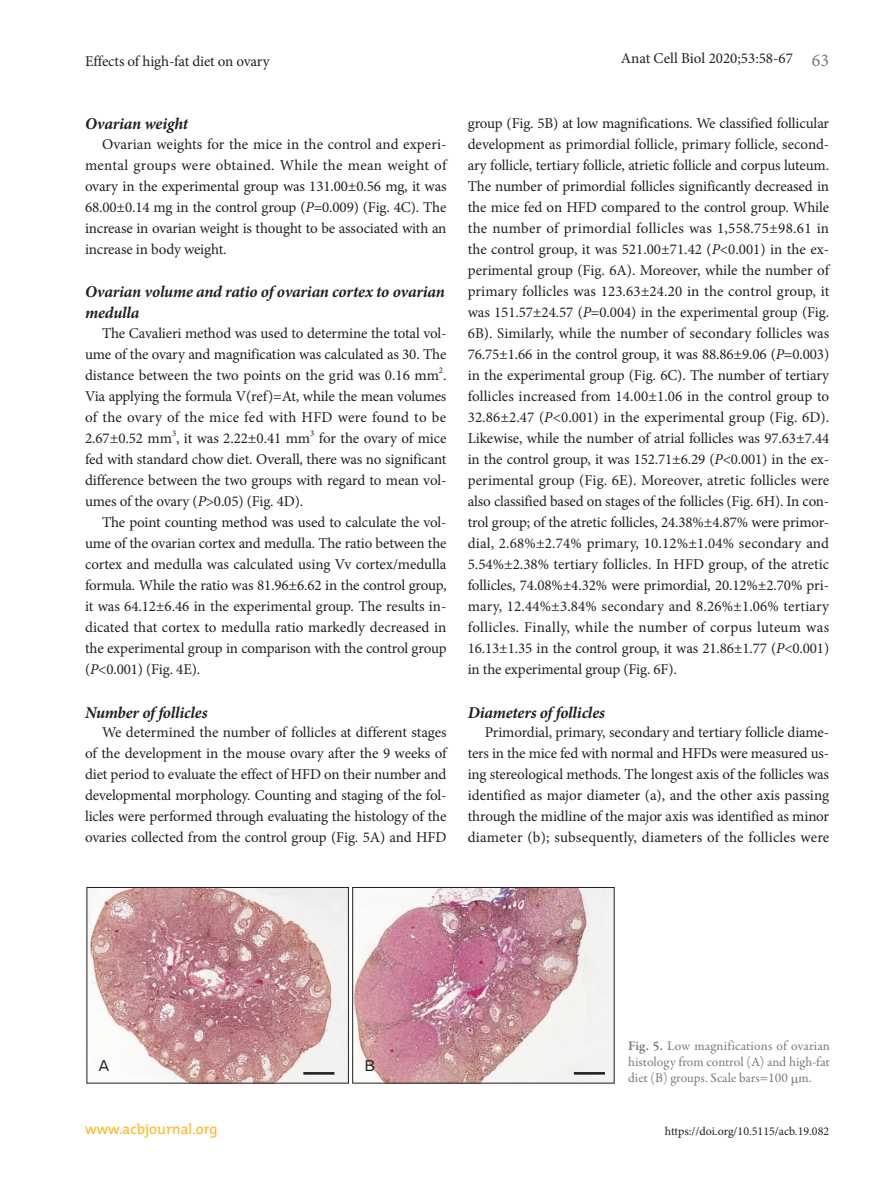
<style>
.page{position:relative;width:893px;height:1191px;background:#fff}
.page>*{position:absolute;margin:0;border:0;box-sizing:border-box;transform-origin:0 0}
._1__제목{font:italic 700 16.5px/21px "Minion Pro";letter-spacing:-.015em;color:#231f20}
.본문{font:15px/21px "Minion Pro";letter-spacing:-.005em;color:#231f20;text-align:justify}
.t1{font:15px "Gothic 720 BT Roman B";color:#231f20}
.t2{font:14.7px "The Mix";color:#fcb814}
.그림설명{font:13.5px/16.2px "Garamond Premr Pro";color:#76787b;text-align:justify}
.t3{font:12px "Minion Pro";color:#231f20}
.본문-2{font:8.7px "Minion Pro";color:#231f20}
.s1{font-style:italic}
.s2{font-size:18px;color:#76787b}
.s3{font-weight:600}
</style>
<div class="page">
<svg style="left:86px;top:887px;width:529px;height:196px"></svg>
<hr style="left:303px;top:1072px;width:31px;height:2px;background:#231f20">
<hr style="left:574px;top:1072px;width:31px;height:2px;background:#231f20">
<p class="본문" style="left:85px;top:50px;width:186px">Effects of high-fat diet on ovary</p>
<p class="_1__제목" style="left:85px;top:113px;width:104px">Ovarian weight</p>
<p class="본문" style="left:85px;top:134px;width:363px;text-indent:17px">Ovarian weights for the mice in the control and experi&shy;mental groups were obtained. While the mean weight of ovary in the experimental group was 131.00±0.56 mg, it was 68.00±0.14 mg in the control group (<span class="s1">P</span>=0.009) (Fig. 4C). The increase in ovarian weight is thought to be associated with an increase in body weight.</p>
<p class="_1__제목" style="left:85px;top:281px;width:361px">Ovarian volume and ratio of ovarian cortex to ovarian medulla</p>
<p class="본문" style="left:85px;top:323px;width:363px;text-indent:17px">The Cavalieri method was used to determine the total vol&shy;ume of the ovary and magnification was calculated as 30. The distance between the two points on the grid was 0.16 mm .</p>
<p class="본문-2" style="left:439px;top:364px;width:6px">2</p>
<p class="본문" style="left:85px;top:386px;width:363px">Via applying the formula V(ref)=At, while the mean volumes of the ovary of the mice fed with HFD were found to be 2.67±0.52 mm , it was 2.22±0.41 mm</p>
<p class="본문-2" style="left:172px;top:427px;width:6px">3</p>
<p class="본문-2" style="left:310px;top:427px;width:6px">3</p>
<p class="본문" style="left:85px;top:428px;width:363px;text-indent:234px">for the ovary of mice fed with standard chow diet. Overall, there was no significant difference between the two groups with regard to mean vol&shy;umes of the ovary (<span class="s1">P</span>&gt;0.05) (Fig. 4D).</p>
<p class="본문" style="left:85px;top:512px;width:363px;text-indent:17px">The point counting method was used to calculate the vol&shy;ume of the ovarian cortex and medulla. The ratio between the cortex and medulla was calculated using Vv cortex/medulla formula. While the ratio was 81.96±6.62 in the control group, it was 64.12±6.46 in the experimental group. The results in&shy;dicated that cortex to medulla ratio markedly decreased in the experimental group in comparison with the control group (<span class="s1">P</span>&lt;0.001) (Fig. 4E).</p>
<p class="_1__제목" style="left:85px;top:701px;width:124px">Number of follicles</p>
<p class="본문" style="left:85px;top:722px;width:363px;text-indent:17px">We determined the number of follicles at different stages of the development in the mouse ovary after the 9 weeks of diet period to evaluate the effect of HFD on their number and developmental morphology. Counting and staging of the fol&shy;licles were performed through evaluating the histology of the ovaries collected from the control group (Fig. 5A) and HFD</p>
<p class="본문" style="left:621px;top:48px;width:210px">Anat Cell Biol 2020;53:58-67 <span class="s2">63</span></p>
<p class="본문" style="left:468px;top:113px;width:363px">group (Fig. 5B) at low magnifications. We classified follicular development as primordial follicle, primary follicle, second&shy;ary follicle, tertiary follicle, atrietic follicle and corpus luteum.<br>The number of primordial follicles significantly decreased in the mice fed on HFD compared to the control group. While the number of primordial follicles was 1,558.75±98.61 in the control group, it was 521.00±71.42 (<span class="s1">P</span>&lt;0.001) in the ex&shy;perimental group (Fig. 6A). Moreover, while the number of primary follicles was 123.63±24.20 in the control group, it was 151.57±24.57 (<span class="s1">P</span>=0.004) in the experimental group (Fig.<br>6B). Similarly, while the number of secondary follicles was 76.75±1.66 in the control group, it was 88.86±9.06 (<span class="s1">P</span>=0.003) in the experimental group (Fig. 6C). The number of tertiary follicles increased from 14.00±1.06 in the control group to 32.86±2.47 (<span class="s1">P</span>&lt;0.001) in the experimental group (Fig. 6D).<br>Likewise, while the number of atrial follicles was 97.63±7.44 in the control group, it was 152.71±6.29 (<span class="s1">P</span>&lt;0.001) in the ex&shy;perimental group (Fig. 6E). Moreover, atretic follicles were also classified based on stages of the follicles (Fig. 6H). In con&shy;trol group; of the atretic follicles, 24.38%±4.87% were primor&shy;dial, 2.68%±2.74% primary, 10.12%±1.04% secondary and 5.54%±2.38% tertiary follicles. In HFD group, of the atretic follicles, 74.08%±4.32% were primordial, 20.12%±2.70% pri&shy;mary, 12.44%±3.84% secondary and 8.26%±1.06% tertiary follicles. Finally, while the number of corpus luteum was 16.13±1.35 in the control group, it was 21.86±1.77 (<span class="s1">P</span>&lt;0.001) in the experimental group (Fig. 6F).</p>
<p class="_1__제목" style="left:468px;top:701px;width:139px">Diameters of follicles</p>
<p class="본문" style="left:468px;top:722px;width:363px;text-indent:17px">Primordial, primary, secondary and tertiary follicle diame&shy;ters in the mice fed with normal and HFDs were measured us&shy;ing stereological methods. The longest axis of the follicles was identified as major diameter (a), and the other axis passing through the midline of the major axis was identified as minor diameter (b); subsequently, diameters of the follicles were</p>
<p class="t1" style="left:99px;top:1057px;width:12px">A</p>
<p class="t1" style="left:364px;top:1057px;width:12px">B</p>
<p class="t2" style="left:85px;top:1117px;width:134px">www.acbjournal.org</p>
<p class="그림설명" style="left:628px;top:1038px;width:203px"><span class="s3">Fig. 5.</span> Low magnifications of ovarian histology from control (A) and high-fat diet (B) groups. Scale bars=100 m.</p>
<p class="t3" style="left:665px;top:1123px;width:166px">https://doi.org/10.5115/acb.19.082</p>
</div>
